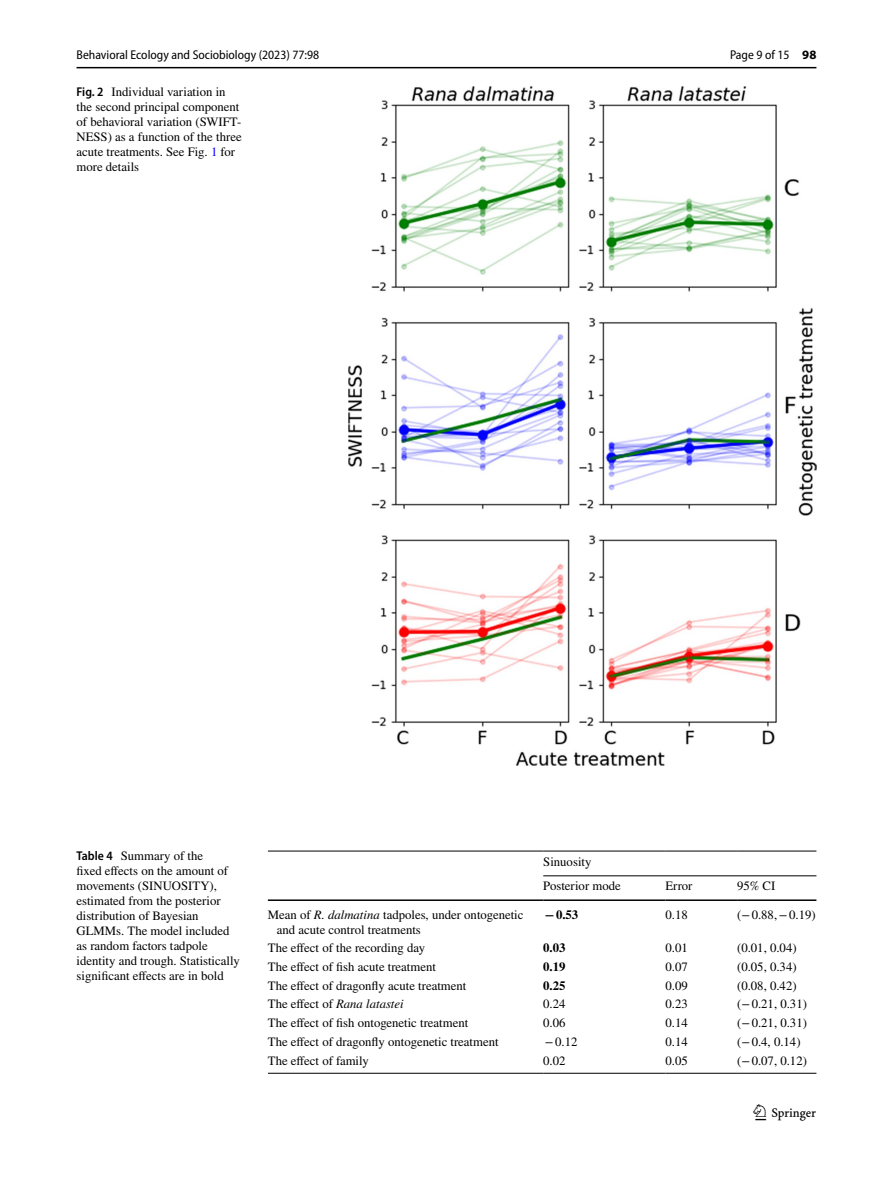
<style>
.page{position:relative;width:893px;height:1187px;background:#fff}
.page>*{position:absolute;margin:0;border:0;box-sizing:border-box;transform-origin:0 0}
.t1{font:22.5px "Springnew Regular 3";color:#000}
.t2{font:12.75px/15px "STIX";color:#000}
.t3{font:semi-condensed 12.75px "Myriad Pro";color:#000}
.t4{font:italic 12.75px "STIX";color:#000}
.t5{font:700 12.75px "STIX";color:#000}
.s1{font-family:"Myriad Pro";font-weight:600;font-stretch:semi-condensed}
.s2{color:#00f}
.s3{font-weight:700;font-stretch:normal}
.s4{font-style:italic}
.s5{font-style:normal}
</style>
<div class="page">
<hr style="left:77px;top:67px;width:739px;height:1px;background:#000">
<img style="left:349px;top:87px;width:467px;height:678px">
<hr style="left:268px;top:850px;width:275px;height:1px;background:#000">
<hr style="left:543px;top:850px;width:122px;height:1px;background:#000">
<hr style="left:665px;top:850px;width:72px;height:1px;background:#000">
<hr style="left:737px;top:850px;width:79px;height:1px;background:#000">
<hr style="left:268px;top:899px;width:275px;height:1px;background:#000">
<hr style="left:543px;top:899px;width:122px;height:1px;background:#000">
<hr style="left:665px;top:899px;width:72px;height:1px;background:#000">
<hr style="left:737px;top:899px;width:79px;height:1px;background:#000">
<hr style="left:268px;top:1072px;width:275px;height:1px;background:#000">
<hr style="left:543px;top:1072px;width:122px;height:1px;background:#000">
<hr style="left:665px;top:1072px;width:72px;height:1px;background:#000">
<hr style="left:737px;top:1072px;width:79px;height:1px;background:#000">
<hr style="left:543px;top:875px;width:273px;height:1px;background:#000">
<p class="t3" style="left:77px;top:48px;width:244px">Behavioral Ecology and Sociobiology (2023) 77:98</p>
<p class="t2" style="left:77px;top:85px;width:167px"><span class="s1">Fig. 2</span> Individual variation in the second principal component of behavioral variation (SWIFT-<br>NESS) as a function of the three acute treatments. See Fig. <span class="s2">1</span> for more details</p>
<p class="t3" style="left:730px;top:48px;width:88px">Page 9 of 15 <span class="s3">98</span></p>
<p class="t2" style="left:77px;top:849px;width:165px"><span class="s1">Table 4</span> Summary of the<br>fixed effects on the amount of movements (SINUOSITY), estimated from the posterior distribution of Bayesian<br>GLMMs. The model included as random factors tadpole identity and trough. Statistically significant effects are in bold</p>
<p class="t2" style="left:543px;top:850px;width:79px;line-height:24.5px">Sinuosity<br>Posterior mode</p>
<p class="t2" style="left:665px;top:879px;width:29px">Error</p>
<p class="t2" style="left:737px;top:879px;width:40px">95% CI</p>
<p class="t2" style="left:277px;top:907px;width:248px;text-indent:-9px">Mean of <span class="s4">R. dalmatina</span> tadpoles, under ontogenetic and acute control treatments</p>
<p class="t5" style="left:545px;top:906px;width:35px">−0.53</p>
<p class="t2" style="left:665px;top:907px;width:24px">0.18</p>
<p class="t2" style="left:737px;top:907px;width:80px">(−0.88,−0.19)</p>
<p class="t2" style="left:268px;top:941px;width:159px">The effect of the recording day</p>
<p class="t5" style="left:543px;top:940px;width:24px">0.03</p>
<p class="t2" style="left:665px;top:941px;width:24px">0.01</p>
<p class="t2" style="left:737px;top:941px;width:61px">(0.01, 0.04)</p>
<p class="t2" style="left:268px;top:960px;width:170px">The effect of fish acute treatment</p>
<p class="t5" style="left:543px;top:959px;width:24px">0.19</p>
<p class="t2" style="left:665px;top:960px;width:24px">0.07</p>
<p class="t2" style="left:737px;top:960px;width:61px">(0.05, 0.34)</p>
<p class="t2" style="left:268px;top:978px;width:200px">The effect of dragonfly acute treatment</p>
<p class="t5" style="left:543px;top:977px;width:24px">0.25</p>
<p class="t2" style="left:665px;top:978px;width:24px">0.09</p>
<p class="t2" style="left:737px;top:978px;width:61px">(0.08, 0.42)</p>
<p class="t4" style="left:268px;top:995px;width:137px"><span class="s5">The effect of</span> Rana latastei</p>
<p class="t2" style="left:543px;top:997px;width:24px">0.24</p>
<p class="t2" style="left:665px;top:997px;width:24px">0.23</p>
<p class="t2" style="left:737px;top:997px;width:71px">(−0.21, 0.31)</p>
<p class="t2" style="left:268px;top:1016px;width:202px">The effect of fish ontogenetic treatment</p>
<p class="t2" style="left:543px;top:1016px;width:24px">0.06</p>
<p class="t2" style="left:665px;top:1016px;width:24px">0.14</p>
<p class="t2" style="left:737px;top:1016px;width:71px">(−0.21, 0.31)</p>
<p class="t2" style="left:268px;top:1034px;width:232px">The effect of dragonfly ontogenetic treatment</p>
<p class="t2" style="left:545px;top:1034px;width:34px">−0.12</p>
<p class="t2" style="left:665px;top:1034px;width:24px">0.14</p>
<p class="t2" style="left:737px;top:1034px;width:65px">(−0.4, 0.14)</p>
<p class="t2" style="left:268px;top:1053px;width:102px">The effect of family</p>
<p class="t2" style="left:543px;top:1053px;width:24px">0.02</p>
<p class="t2" style="left:665px;top:1053px;width:24px">0.05</p>
<p class="t2" style="left:737px;top:1053px;width:71px">(−0.07, 0.12)</p>
<h1 class="t1" style="left:755px;top:1104px;width:62px">1 3</h1>
</div>
